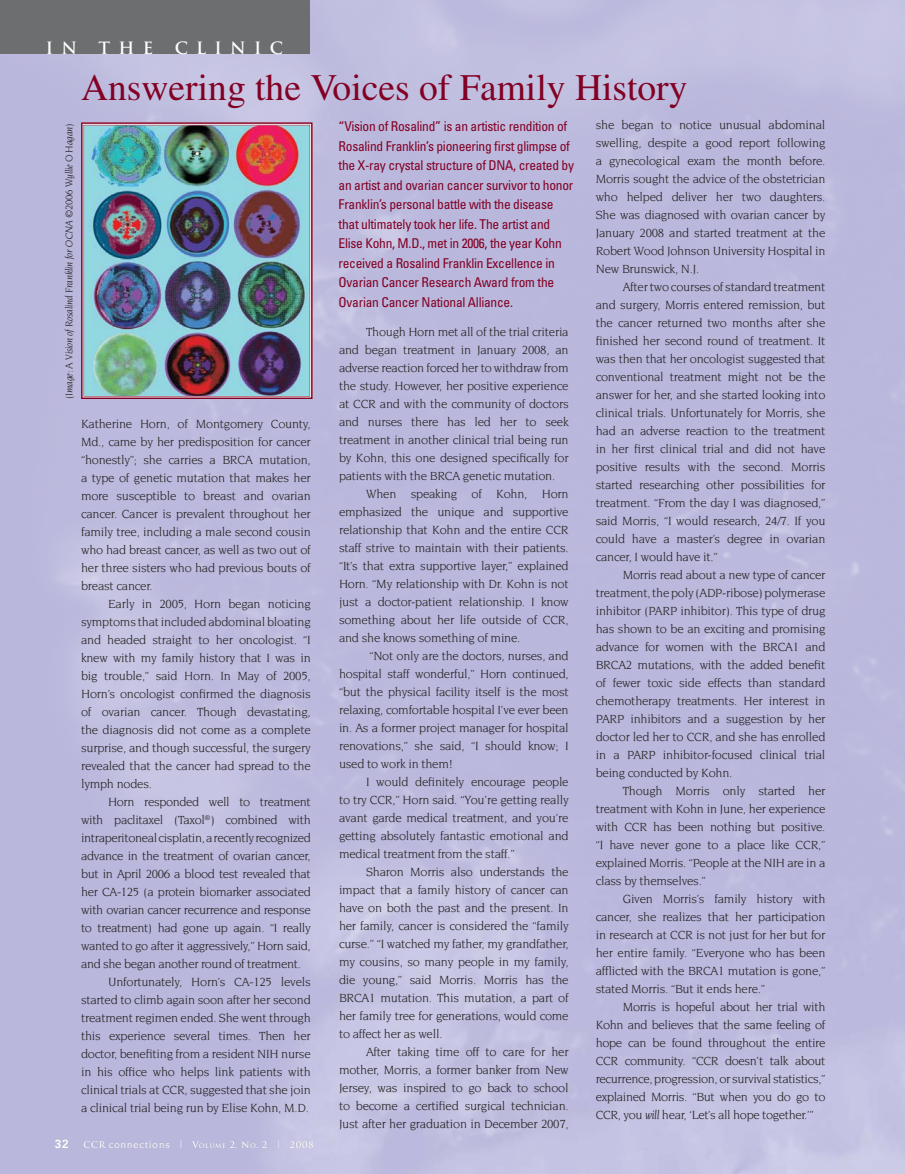
<style>
.page{position:relative;width:905px;height:1174px;background:#fff}
.page>*{position:absolute;margin:0;border:0;box-sizing:border-box;transform-origin:0 0}
.t1{font:37.5px "Times";color:#820024}
.t2{font:700 16.5px "Trajan";letter-spacing:.5em;color:#fff}
.t3{font:condensed 13.5px/19.5px "Univers";letter-spacing:-.02em;color:#820024}
.t4{font:12.75px/18px "Novarese";letter-spacing:-.02em;color:#231f20;text-align:justify}
.t5{font:700 12px "Univers";color:#fff}
.t6{font:italic 10.5px "Novarese";letter-spacing:-.02em;color:#231f20}
.t7{font:700 9px "Trajan";letter-spacing:.05em;color:#fff}
.s1{font-family:"Novarese";font-weight:500;font-size:10.5px}
.s2{font-size:6.3px}
.s3{font-style:italic}
</style>
<div class="page">
<img style="left:0;top:0;width:904px;height:1174px">
<svg style="left:55px;top:1139px;width:25px;height:9px"></svg>
<img style="left:83px;top:1140px;width:23px;height:7px">
<img style="left:109px;top:1140px;width:67px;height:7px">
<svg style="left:180px;top:1140px;width:9px;height:8px"></svg>
<img style="left:191px;top:1140px;width:80px;height:8px">
<svg style="left:278px;top:1140px;width:8px;height:8px"></svg>
<img style="left:289px;top:1140px;width:24px;height:7px">
<div style="left:0;top:0;width:309px;height:54px;background:#6d6e70"></div>
<svg style="left:81px;top:122px;width:231px;height:277px"></svg>
<img style="left:84px;top:125px;width:226px;height:271px">
<p class="t2" style="left:46px;top:39px;width:33px">I N</p>
<p class="t2" style="left:99px;top:39px;width:56px">THE</p>
<p class="t2" style="left:175px;top:39px;width:110px">CLINIC</p>
<h1 class="t1" style="left:81px;top:74px;width:608px">Answering the Voices of Family History</h1>
<p class="t6" style="left:65px;top:399px;width:277px;rotate:-90deg">(Image: A Vision of Rosalind Franklin for OCNA ©2006 Wyllie O Hagan)</p>
<p class="t3" style="left:338px;top:118px;width:237px">“Vision of Rosalind” is an artistic rendition of Rosalind Franklin’s pioneering first glimpse of the X-ray crystal structure of DNA, created by an artist and ovarian cancer survivor to honor Franklin’s personal battle with the disease that ultimately took her life. The artist and Elise Kohn, M.D., met in 2006, the year Kohn received a Rosalind Franklin Excellence in Ovarian Cancer Research Award from the Ovarian Cancer National Alliance.</p>
<p class="t4" style="left:339px;top:323px;width:231px;text-indent:27px">Though Horn met all of the trial criteria and began treatment in January 2008, an adverse reaction forced her to withdraw from the study. However, her positive experience at CCR and with the community of doctors and nurses there has led her to seek treatment in another clinical trial being run by Kohn, this one designed specifically for patients with the BRCA genetic mutation.</p>
<p class="t4" style="left:339px;top:485px;width:231px;text-indent:27px">When speaking of Kohn, Horn emphasized the unique and supportive relationship that Kohn and the entire CCR staff strive to maintain with their patients. “It’s that extra supportive layer,” explained Horn. “My relationship with Dr. Kohn is not just a doctor-patient relationship. I know something about her life outside of CCR, and she knows something of mine.</p>
<p class="t4" style="left:339px;top:647px;width:231px;text-indent:30px">“Not only are the doctors, nurses, and hospital staff wonderful,” Horn continued, “but the physical facility itself is the most relaxing, comfortable hospital I’ve ever been in. As a former project manager for hospital renovations,” she said, “I should know; I used to work in them!</p>
<p class="t4" style="left:339px;top:773px;width:231px;text-indent:27px">I would definitely encourage people to try CCR,” Horn said. “You’re getting really avant garde medical treatment, and you’re getting absolutely fantastic emotional and medical treatment from the staff.”</p>
<p class="t4" style="left:339px;top:863px;width:231px;text-indent:27px">Sharon Morris also understands the impact that a family history of cancer can have on both the past and the present. In her family, cancer is considered the “family curse.” “I watched my father, my grandfather, my cousins, so many people in my family, die young,” said Morris. Morris has the BRCA1 mutation. This mutation, a part of her family tree for generations, would come to affect her as well.</p>
<p class="t4" style="left:339px;top:1043px;width:231px;text-indent:27px">After taking time off to care for her mother, Morris, a former banker from New Jersey, was inspired to go back to school to become a certified surgical technician.<br>Just after her graduation in December 2007,</p>
<p class="t4" style="left:81px;top:416px;width:231px">Katherine Horn, of Montgomery County, Md., came by her predisposition for cancer “honestly”; she carries a BRCA mutation, a type of genetic mutation that makes her more susceptible to breast and ovarian cancer. Cancer is prevalent throughout her family tree, including a male second cousin who had breast cancer, as well as two out of her three sisters who had previous bouts of breast cancer.</p>
<p class="t4" style="left:81px;top:596px;width:231px;text-indent:27px">Early in 2005, Horn began noticing symptoms that included abdominal bloating and headed straight to her oncologist. “I knew with my family history that I was in big trouble,” said Horn. In May of 2005, Horn’s oncologist confirmed the diagnosis of ovarian cancer. Though devastating, the diagnosis did not come as a complete surprise, and though successful, the surgery revealed that the cancer had spread to the lymph nodes.</p>
<p class="t4" style="left:108px;top:794px;width:204px">Horn responded well to treatment</p>
<p class="t4" style="left:81px;top:812px;width:231px">with paclitaxel (Taxol<sup>®</sup>) combined with</p>
<p class="t4" style="left:81px;top:830px;width:231px">intraperitoneal cisplatin, a recently recognized</p>
<p class="t4" style="left:81px;top:848px;width:231px">advance in the treatment of ovarian cancer,</p>
<p class="t4" style="left:81px;top:866px;width:231px">but in April 2006 a blood test revealed that</p>
<p class="t4" style="left:81px;top:884px;width:231px">her CA-125 (a protein biomarker associated</p>
<p class="t4" style="left:81px;top:902px;width:231px">with ovarian cancer recurrence and response</p>
<p class="t4" style="left:81px;top:920px;width:231px">to treatment) had gone up again. “I really</p>
<p class="t4" style="left:81px;top:938px;width:231px">wanted to go after it aggressively,” Horn said,</p>
<p class="t4" style="left:81px;top:956px;width:221px">and she began another round of treatment.</p>
<p class="t4" style="left:108px;top:974px;width:204px">Unfortunately, Horn’s CA-125 levels</p>
<p class="t4" style="left:81px;top:992px;width:231px">started to climb again soon after her second</p>
<p class="t4" style="left:81px;top:1010px;width:231px">treatment regimen ended. She went through</p>
<p class="t4" style="left:81px;top:1028px;width:231px">this experience several times. Then her</p>
<p class="t4" style="left:81px;top:1046px;width:231px">doctor, benefiting from a resident NIH nurse</p>
<p class="t4" style="left:81px;top:1064px;width:231px">in his office who helps link patients with</p>
<p class="t4" style="left:81px;top:1082px;width:231px">clinical trials at CCR, suggested that she join</p>
<p class="t4" style="left:81px;top:1100px;width:229px">a clinical trial being run by Elise Kohn, M.D.</p>
<p class="t5" style="left:55px;top:1139px;width:15px">32</p>
<p class="t7" style="left:83px;top:1139px;width:232px">CCR <span class="s1">connections |</span> V<span class="s2">OLUME</span> 2, N<span class="s2">O</span>. 2 <span class="s1">|</span> 2008</p>
<p class="t4" style="left:595px;top:116px;width:231px">she began to notice unusual abdominal swelling, despite a good report following a gynecological exam the month before.<br>Morris sought the advice of the obstetrician who helped deliver her two daughters.<br>She was diagnosed with ovarian cancer by January 2008 and started treatment at the Robert Wood Johnson University Hospital in New Brunswick, N.J.</p>
<p class="t4" style="left:595px;top:278px;width:231px;text-indent:27px">After two courses of standard treatment and surgery, Morris entered remission, but the cancer returned two months after she finished her second round of treatment. It was then that her oncologist suggested that conventional treatment might not be the answer for her, and she started looking into clinical trials. Unfortunately for Morris, she had an adverse reaction to the treatment in her first clinical trial and did not have positive results with the second. Morris started researching other possibilities for treatment. “From the day I was diagnosed,” said Morris, “I would research, 24/7. If you could have a master’s degree in ovarian cancer, I would have it.”</p>
<p class="t4" style="left:595px;top:566px;width:231px;text-indent:27px">Morris read about a new type of cancer treatment, the poly (ADP-ribose) polymerase inhibitor (PARP inhibitor). This type of drug has shown to be an exciting and promising advance for women with the BRCA1 and BRCA2 mutations, with the added benefit of fewer toxic side effects than standard chemotherapy treatments. Her interest in PARP inhibitors and a suggestion by her doctor led her to CCR, and she has enrolled in a PARP inhibitor-focused clinical trial being conducted by Kohn.</p>
<p class="t4" style="left:595px;top:782px;width:231px;text-indent:27px">Though Morris only started her treatment with Kohn in June, her experience with CCR has been nothing but positive. “I have never gone to a place like CCR,” explained Morris. “People at the NIH are in a class by themselves.”</p>
<p class="t4" style="left:595px;top:890px;width:231px;text-indent:27px">Given Morris’s family history with cancer, she realizes that her participation in research at CCR is not just for her but for her entire family. “Everyone who has been afflicted with the BRCA1 mutation is gone,” stated Morris. “But it ends here.”</p>
<p class="t4" style="left:595px;top:998px;width:231px;text-indent:27px">Morris is hopeful about her trial with Kohn and believes that the same feeling of hope can be found throughout the entire CCR community. “CCR doesn’t talk about recurrence, progression, or survival statistics,” explained Morris. “But when you do go to CCR, you <span class="s3">will</span> hear, ‘Let’s all hope together.’”</p>
</div>
